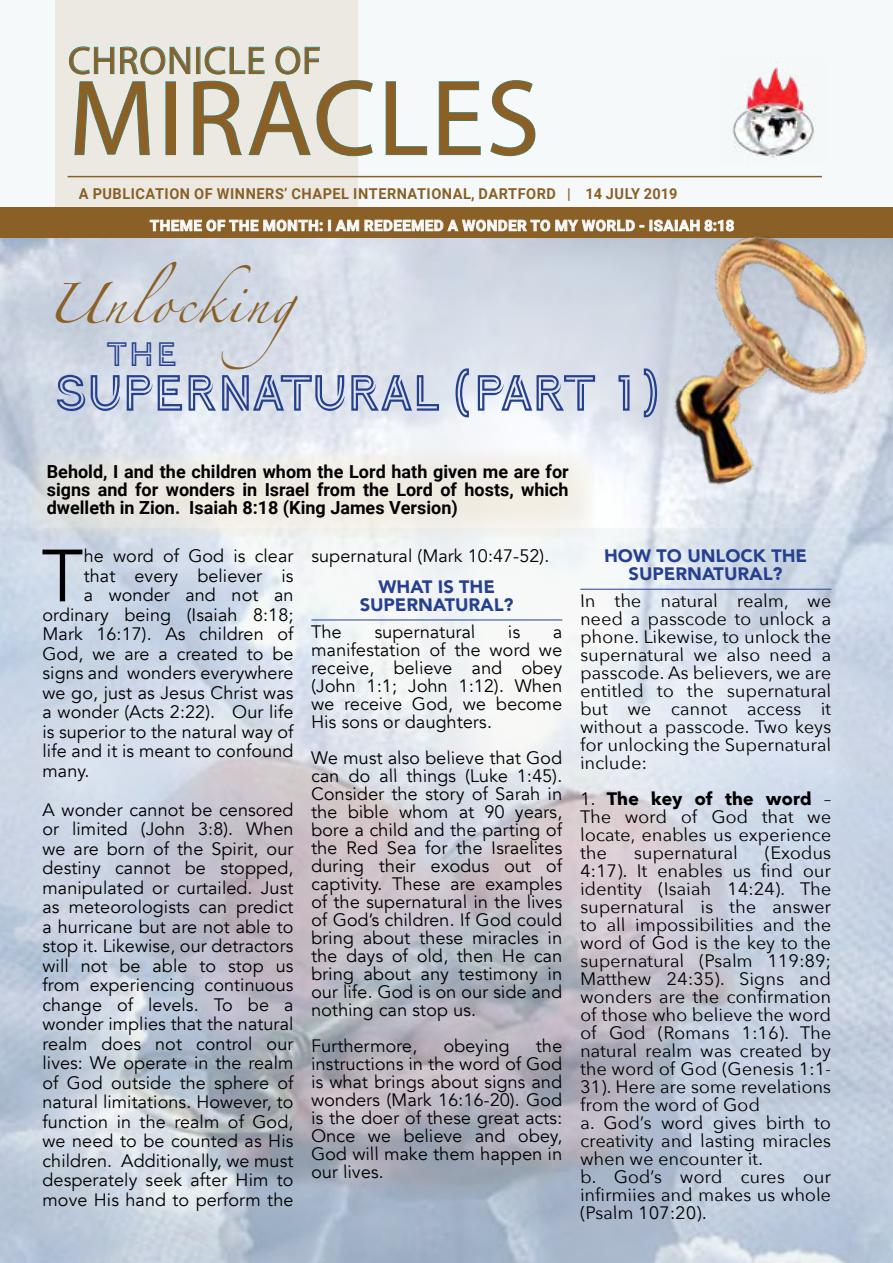
<style>
.page{position:relative;width:893px;height:1263px;background:#fff}
.page>*{position:absolute;margin:0;border:0;box-sizing:border-box;transform-origin:0 0}
.t1{font:108px "Myriad Pro";letter-spacing:.02em;color:#8a6027}
.t2{font:73.05px "Avenir";color:#000}
.t3{font:54px "Continuo";color:#25408f}
.t4{font:39px "Myriad Pro";letter-spacing:.02em;color:#8a6027}
.t5{font:36px "Zapfino";letter-spacing:.07em;color:#8a6027}
.t6{font:36px "Continuo";color:#25408f}
.t7{font:18px/18px "Avenir";letter-spacing:.005em;color:#000;text-align:justify}
.t8{font:18px/18px "Avenir Next";color:#000;text-align:justify}
.t9{font:700 18px/18px "Roboto";color:#000;text-align:justify}
.t10{font:900 18px/18px "Avenir";color:#25408f;text-align:center}
.t11{font:700 15px "Roboto";letter-spacing:.035em;color:#8a6027}
.t12{font:700 15px "Roboto";letter-spacing:.035em;color:#fff}
.s1{font-weight:700}
</style>
<div class="page">
<div style="left:357px;top:0;width:466px;height:207px;background:#f6f9f9"></div>
<img style="left:0;top:237px;width:893px;height:1026px">
<div style="left:55px;top:0;width:302px;height:236px;background:#ece9e3"></div>
<hr style="left:68px;top:176px;width:754px;height:1px;background:#8a6027">
<svg style="left:69px;top:46px;width:304px;height:110px"></svg>
<svg style="left:385px;top:81px;width:42px;height:74px"></svg>
<svg style="left:438px;top:81px;width:43px;height:74px"></svg>
<svg style="left:490px;top:80px;width:46px;height:76px"></svg>
<svg style="left:28px;top:450px;width:567px;height:88px;background:#ebeae5"></svg>
<div style="left:0;top:207px;width:893px;height:30px;background:#8a6027"></div>
<svg style="left:149px;top:219px;width:475px;height:13px"></svg>
<img style="left:722px;top:57px;width:101px;height:107px">
<hr style="left:311px;top:620px;width:251px;height:1px;background:#25408f">
<hr style="left:580px;top:589px;width:251px;height:1px;background:#25408f">
<img style="left:624px;top:219px;width:269px;height:273px">
<h3 class="t4" style="left:68px;top:36px;width:255px">CHRONICLE OF</h3>
<h1 class="t1" style="left:69px;top:52px;width:472px">MIRACLES</h1>
<p class="t11" style="left:79px;top:183px;width:600px">A PUBLICATION OF WINNERS’ CHAPEL INTERNATIONAL, DARTFORD | 14 JULY 2019</p>
<p class="t12" style="left:150px;top:215px;width:586px">THEME OF THE MONTH: I AM REDEEMED A WONDER TO MY WORLD - ISAIAH 8:18</p>
<h3 class="t5" style="left:45px;top:289px;width:303px">Unlocking</h3>
<h3 class="t6" style="left:107px;top:336px;width:71px">THE</h3>
<h3 class="t3" style="left:55px;top:366px;width:606px">SUPERNATURAL (PART 1)</h3>
<p class="t9" style="left:47px;top:462px;width:523px">Behold, I and the children whom the Lord hath given me are for signs and for wonders in Israel from the Lord of hosts, which dwelleth in Zion. Isaiah 8:18 (King James Version)</p>
<h2 class="t2" style="left:41px;top:533px;width:43px">T</h2>
<p class="t7" style="left:84px;top:547px;width:211px">he word of God is clear</p>
<p class="t7" style="left:84px;top:567px;width:211px">that every believer is</p>
<p class="t7" style="left:84px;top:586px;width:211px">a wonder and not an</p>
<p class="t7" style="left:43px;top:606px;width:252px">ordinary being (Isaiah 8:18;</p>
<p class="t7" style="left:43px;top:625px;width:252px">Mark 16:17). As children of</p>
<p class="t7" style="left:43px;top:645px;width:252px">God, we are a created to be</p>
<p class="t7" style="left:43px;top:664px;width:252px">signs and wonders everywhere</p>
<p class="t7" style="left:43px;top:684px;width:252px">we go, just as Jesus Christ was</p>
<p class="t7" style="left:43px;top:703px;width:252px">a wonder (Acts 2:22). Our life</p>
<p class="t7" style="left:43px;top:723px;width:252px">is superior to the natural way of</p>
<p class="t7" style="left:43px;top:742px;width:252px">life and it is meant to confound</p>
<p class="t7" style="left:43px;top:762px;width:49px">many.</p>
<p class="t7" style="left:43px;top:800px;width:252px;line-height:19.5px">A wonder cannot be censored or limited (John 3:8). When we are born of the Spirit, our destiny cannot be stopped, manipulated or curtailed. Just as meteorologists can predict a hurricane but are not able to stop it. Likewise, our detractors will not be able to stop us from experiencing continuous change of levels. To be a wonder implies that the natural realm does not control our lives: We operate in the realm of God outside the sphere of natural limitations. However, to function in the realm of God, we need to be counted as His children. Additionally, we must desperately seek after Him to move His hand to perform the</p>
<p class="t7" style="left:311px;top:547px;width:239px">supernatural (Mark 10:47-52).</p>
<p class="t10" style="left:360px;top:577px;width:156px">WHAT IS THE<br>SUPERNATURAL?</p>
<p class="t7" style="left:311px;top:623px;width:33px">The</p>
<p class="t7" style="left:375px;top:623px;width:103px">supernatural</p>
<p class="t7" style="left:508px;top:623px;width:14px">is</p>
<p class="t7" style="left:311px;top:623px;width:253px;text-indent:242px">a manifestation of the word we receive, believe and obey (John 1:1; John 1:12). When we receive God, we become His sons or daughters.</p>
<p class="t7" style="left:311px;top:749px;width:253px">We must also believe that God can do all things (Luke 1:45).<br>Consider the story of Sarah in the bible whom at 90 years, bore a child and the parting of the Red Sea for the Israelites during their exodus out of captivity. These are examples of the supernatural in the lives of God’s children. If God could bring about these miracles in the days of old, then He can bring about any testimony in our life. God is on our side and nothing can stop us.</p>
<p class="t7" style="left:311px;top:1037px;width:108px">Furthermore,</p>
<p class="t7" style="left:444px;top:1037px;width:68px">obeying</p>
<p class="t7" style="left:311px;top:1037px;width:253px;text-indent:225px">the instructions in the word of God is what brings about signs and wonders (Mark 16:16-20). God is the doer of these great acts:<br>Once we believe and obey, God will make them happen in our lives.</p>
<p class="t10" style="left:604px;top:547px;width:205px">HOW TO UNLOCK THE<br>SUPERNATURAL?</p>
<p class="t8" style="left:580px;top:591px;width:253px">In the natural realm, we need a passcode to unlock a phone. Likewise, to unlock the supernatural we also need a passcode. As believers, we are entitled to the supernatural but we cannot access it without a passcode. Two keys for unlocking the Supernatural include:</p>
<p class="t8" style="left:580px;top:789px;width:253px">1. <span class="s1">The key of the word</span> – The word of God that we locate, enables us experience the</p>
<p class="t8" style="left:580px;top:843px;width:253px;text-align:left;text-indent:185px">(Exodus<br>4:17). It enables us find our identity (Isaiah 14:24). The supernatural is the answer to all impossibilities and the word of God is the key to the supernatural (Psalm 119:89;<br>Matthew 24:35). Signs and wonders are the confirmation of those who believe the word of God (Romans 1:16). The natural realm was created by the word of God (Genesis 1:1-<br>31). Here are some revelations from the word of God<br>a. God’s word gives birth to creativity and lasting miracles when we encounter it.<br>b. God’s word cures our infirmiies and makes us whole (Psalm 107:20).</p>
<p class="t8" style="left:634px;top:843px;width:107px">supernatural</p>
</div>
